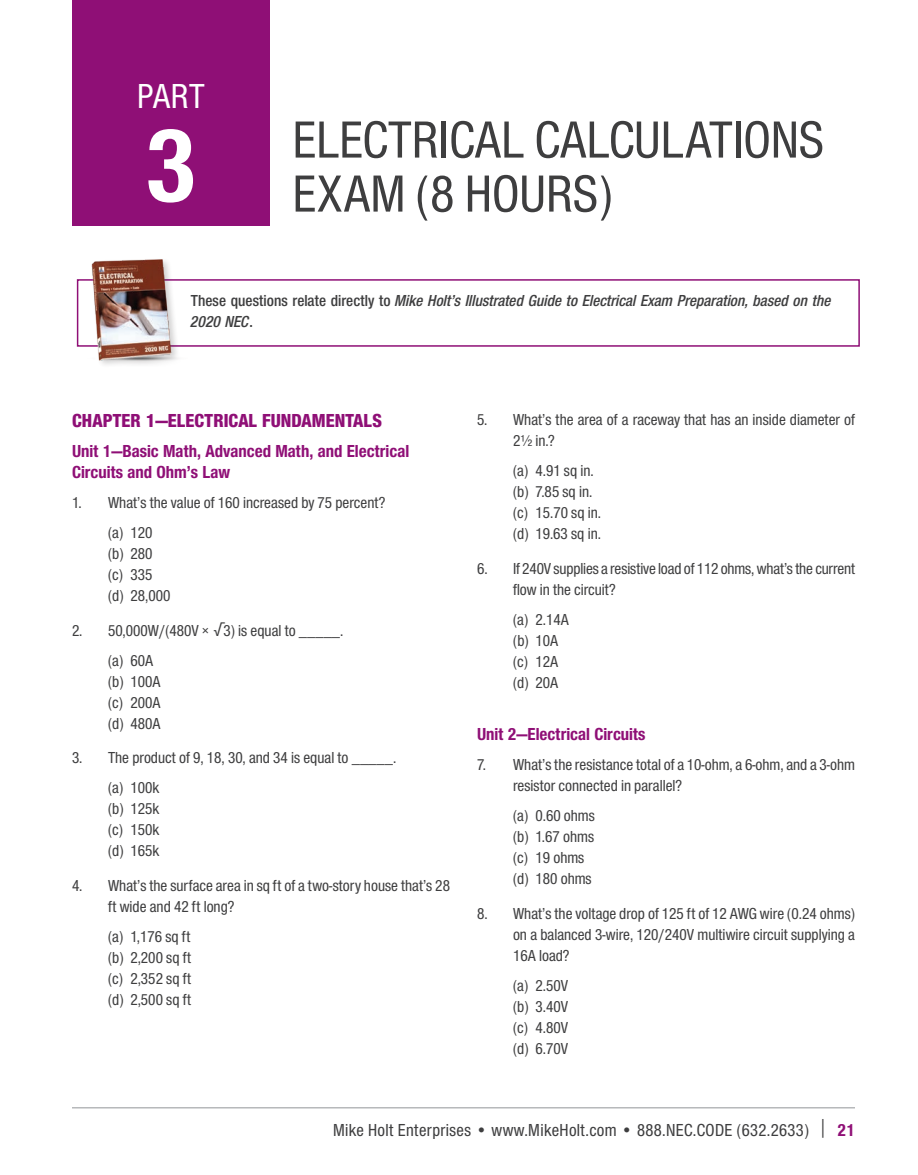
<style>
.page{position:relative;width:918px;height:1175px;background:#fff}
.page>*{position:absolute;margin:0;border:0;box-sizing:border-box;transform-origin:0 0}
.t1{font:500 54px/54px "Nimbus San Nov Con";color:#3e3e3f}
.t2{font:500 36px "Nimbus San Nov Con";color:#fff}
.t3{font:19.5px "Nimbus San Nov Con Hea";color:#8f0f76}
.t4{font:700 18px/21px "Nimbus San Nov Con";color:#8f0f76}
.t5{font:500 18px "Nimbus San Nov Con";letter-spacing:.02em;color:#3e3e3f}
.t6{font:500 16.5px/21px "Nimbus San Nov Con";color:#3e3e3f}
.t7{font:16.5px/21px "Nimbus San Nov Con Sem Bol Ita";color:#3e3e3f}
.s1{font-weight:700;font-size:108px;color:#fff}
.s2{font-family:"Nimbus San Nov Con Sem Bol"}
.s3{font-weight:400;font-size:22.5px}
.s4{font-weight:700;color:#8f0f76}
</style>
<div class="page">
<hr style="left:72px;top:1107px;width:783px;height:1px;background:#939598">
<div style="left:72px;top:0;width:198px;height:225px;background:#8f0f76"></div>
<div style="left:77px;top:279px;width:783px;height:68px;border:2px solid #8f0f76"></div>
<div style="left:91px;top:257px;width:101px;height:112px;background:#231f20;opacity:.2"></div>
<img style="left:84px;top:259px;width:104px;height:102px">
<h2 class="t2" style="left:137px;top:76px;width:69px">PART</h2>
<h1 class="t1" style="left:292px;top:113px;width:533px;text-indent:-147px"><span class="s1">3</span> ELECTRICAL CALCULATIONS<br>EXAM (8 HOURS)</h1>
<p class="t7" style="left:191px;top:290px;width:642px"><span class="s2">These questions relate directly to</span> Mike Holt’s Illustrated Guide to Electrical Exam Preparation, based on the<br>2020 NEC<span class="s2">.</span></p>
<p class="t3" style="left:72px;top:409px;width:312px">CHAPTER 1—ELECTRICAL FUNDAMENTALS</p>
<p class="t4" style="left:72px;top:440px;width:339px">Unit 1—Basic Math, Advanced Math, and Electrical<br>Circuits and Ohm’s Law</p>
<p class="t6" style="left:108px;top:488px;width:279px;line-height:30px;text-indent:-36px">1. What’s the value of 160 increased by 75 percent? (a) 120</p>
<p class="t6" style="left:108px;top:543px;width:64px">(b) 280 (c) 335 (d) 28,000</p>
<p class="t6" style="left:108px;top:615px;width:237px;line-height:30px;text-indent:-36px">2. 50,000W/(480V × √3) is equal to _____. (a) 60A</p>
<p class="t6" style="left:108px;top:671px;width:54px;text-align:justify">(b) 100A (c) 200A (d) 480A</p>
<p class="t6" style="left:108px;top:743px;width:290px;line-height:30px;text-indent:-36px">3. The product of 9, 18, 30, and 34 is equal to _____. (a) 100k</p>
<p class="t6" style="left:108px;top:798px;width:53px;text-align:justify">(b) 125k (c) 150k (d) 165k</p>
<p class="t6" style="left:108px;top:875px;width:344px;text-indent:-36px">4. What’s the surface area in sq ft of a two-story house that’s 28 ft wide and 42 ft long?</p>
<p class="t6" style="left:108px;top:926px;width:85px;text-align:justify">(a) 1,176 sq ft (b) 2,200 sq ft (c) 2,352 sq ft (d) 2,500 sq ft</p>
<p class="t6" style="left:513px;top:409px;width:344px;text-indent:-36px">5. What’s the area of a raceway that has an inside diameter of<br>2½ in.?</p>
<p class="t6" style="left:513px;top:460px;width:90px">(a) 4.91 sq in. (b) 7.85 sq in. (c) 15.70 sq in. (d) 19.63 sq in.</p>
<p class="t6" style="left:513px;top:558px;width:344px;text-indent:-36px">6. If 240V supplies a resistive load of 112 ohms, what’s the current flow in the circuit?</p>
<p class="t6" style="left:513px;top:609px;width:57px">(a) 2.14A (b) 10A (c) 12A (d) 20A</p>
<p class="t4" style="left:477px;top:723px;width:170px">Unit 2—Electrical Circuits</p>
<p class="t6" style="left:513px;top:754px;width:344px;text-indent:-36px">7. What’s the resistance total of a 10-ohm, a 6-ohm, and a 3-ohm resistor connected in parallel?</p>
<p class="t6" style="left:513px;top:805px;width:83px">(a) 0.60 ohms (b) 1.67 ohms (c) 19 ohms (d) 180 ohms</p>
<p class="t6" style="left:513px;top:903px;width:344px;text-align:justify;text-indent:-36px">8. What’s the voltage drop of 125 ft of 12 AWG wire (0.24 ohms) on a balanced 3-wire, 120/240V multiwire circuit supplying a 16A load?</p>
<p class="t6" style="left:513px;top:975px;width:57px;text-align:justify">(a) 2.50V (b) 3.40V (c) 4.80V (d) 6.70V</p>
<p class="t5" style="left:333px;top:1119px;width:523px">Mike Holt Enterprises • www.MikeHolt.com • 888.NEC.CODE (632.2633) <span class="s3">|</span> <span class="s4">21</span></p>
</div>
